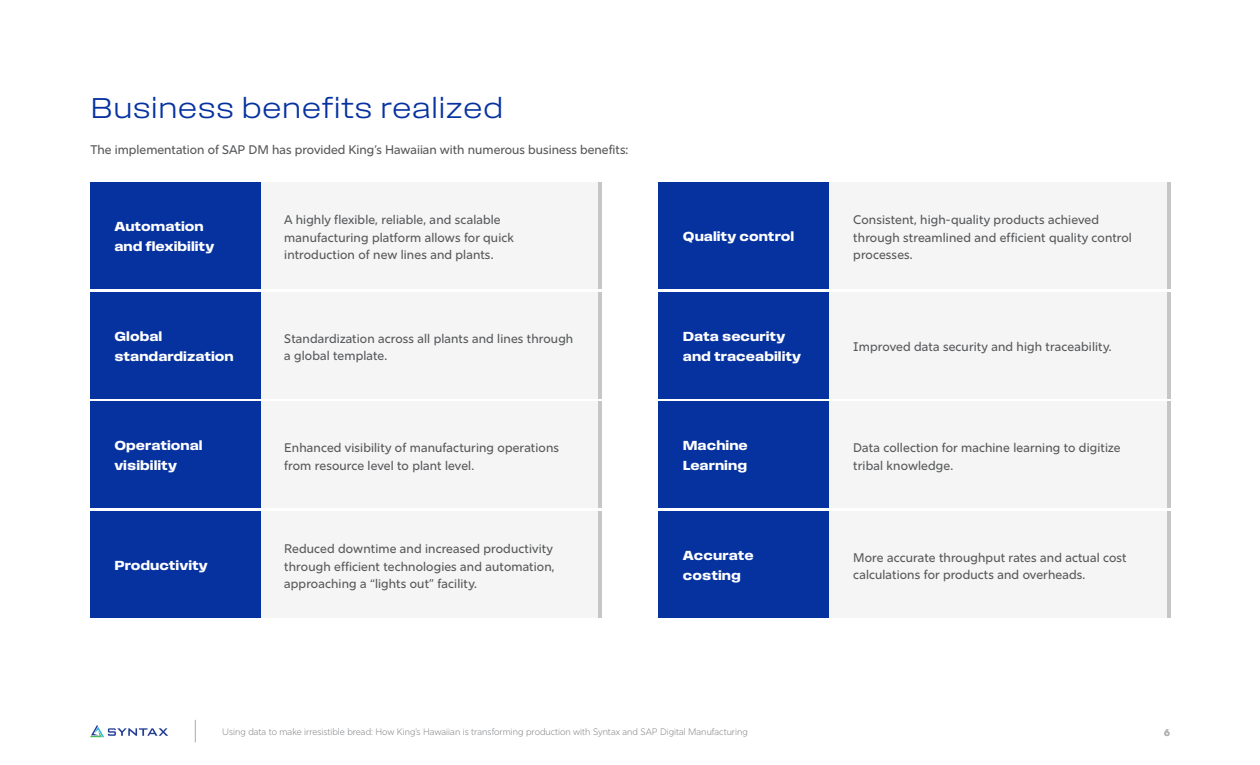
<style>
.page{position:relative;width:1260px;height:765px;background:#fff}
.page>*{position:absolute;margin:0;border:0;box-sizing:border-box;transform-origin:0 0}
.sub_title_24{font:30px "Field Gothic No.71 Light Wide";color:#0632a0}
.sub_title_blue_field{font:13.75px/20px "Field Gothic No.74 Demi Wide";color:#fff}
.text{font:500 12.5px/17.5px "Rig Sans";letter-spacing:.01em;color:#57585a}
.t1{font:700 10px "Rig Sans";color:#87898c}
.t2{font:300 9.38px "Rig Sans";color:#87898c}
</style>
<div class="page">
<svg style="left:195px;top:720px;width:1px;height:22px"></svg>
<svg style="left:90px;top:725px;width:78px;height:12px"></svg>
<div style="left:260px;top:182px;width:341px;height:107px;background:#f5f5f5"></div>
<hr style="left:598px;top:182px;width:4px;height:107px;background:#c6c6c6">
<div style="left:260px;top:292px;width:341px;height:106px;background:#f5f5f5"></div>
<hr style="left:598px;top:292px;width:4px;height:106px;background:#c6c6c6">
<div style="left:260px;top:402px;width:341px;height:106px;background:#f5f5f5"></div>
<hr style="left:598px;top:402px;width:4px;height:106px;background:#c6c6c6">
<div style="left:260px;top:511px;width:341px;height:107px;background:#f5f5f5"></div>
<hr style="left:598px;top:511px;width:4px;height:107px;background:#c6c6c6">
<div style="left:90px;top:182px;width:170px;height:107px;background:#0632a0"></div>
<div style="left:90px;top:292px;width:170px;height:106px;background:#0632a0"></div>
<div style="left:90px;top:402px;width:170px;height:106px;background:#0632a0"></div>
<div style="left:90px;top:511px;width:170px;height:107px;background:#0632a0"></div>
<div style="left:829px;top:292px;width:341px;height:106px;background:#f5f5f5"></div>
<hr style="left:1167px;top:292px;width:4px;height:106px;background:#c6c6c6">
<div style="left:829px;top:182px;width:341px;height:107px;background:#f5f5f5"></div>
<hr style="left:1167px;top:182px;width:4px;height:107px;background:#c6c6c6">
<div style="left:829px;top:402px;width:341px;height:106px;background:#f5f5f5"></div>
<hr style="left:1167px;top:402px;width:4px;height:106px;background:#c6c6c6">
<div style="left:829px;top:511px;width:341px;height:107px;background:#f5f5f5"></div>
<hr style="left:1167px;top:511px;width:4px;height:107px;background:#c6c6c6">
<div style="left:659px;top:292px;width:170px;height:106px;background:#0632a0"></div>
<div style="left:659px;top:182px;width:170px;height:107px;background:#0632a0"></div>
<div style="left:659px;top:402px;width:170px;height:106px;background:#0632a0"></div>
<div style="left:659px;top:511px;width:170px;height:107px;background:#0632a0"></div>
<p class="sub_title_24" style="left:90px;top:91px;width:415px">Business benefits realized</p>
<p class="text" style="left:90px;top:141px;width:539px">The implementation of SAP DM has provided King’s Hawaiian with numerous business benefits:</p>
<p class="sub_title_blue_field" style="left:114px;top:216px;width:101px">Automation and flexibility</p>
<p class="sub_title_blue_field" style="left:114px;top:326px;width:121px">Global standardization</p>
<p class="sub_title_blue_field" style="left:114px;top:435px;width:90px">Operational visibility</p>
<p class="sub_title_blue_field" style="left:114px;top:555px;width:95px">Productivity</p>
<p class="text" style="left:284px;top:211px;width:231px">A highly flexible, reliable, and scalable manufacturing platform allows for quick introduction of new lines and plants.</p>
<p class="text" style="left:284px;top:330px;width:291px">Standardization across all plants and lines through a global template.</p>
<p class="text" style="left:284px;top:439px;width:276px">Enhanced visibility of manufacturing operations from resource level to plant level.</p>
<p class="text" style="left:284px;top:540px;width:272px">Reduced downtime and increased productivity through efficient technologies and automation, approaching a “lights out” facility.</p>
<p class="sub_title_blue_field" style="left:683px;top:226px;width:113px">Quality control</p>
<p class="sub_title_blue_field" style="left:683px;top:326px;width:120px">Data security and traceability</p>
<p class="sub_title_blue_field" style="left:683px;top:435px;width:66px">Machine<br>Learning</p>
<p class="sub_title_blue_field" style="left:683px;top:545px;width:72px">Accurate costing</p>
<p class="text" style="left:853px;top:211px;width:280px">Consistent, high-quality products achieved through streamlined and efficient quality control processes.</p>
<p class="text" style="left:853px;top:338px;width:260px">Improved data security and high traceability.</p>
<p class="text" style="left:853px;top:439px;width:269px">Data collection for machine learning to digitize tribal knowledge.</p>
<p class="text" style="left:853px;top:549px;width:275px">More accurate throughput rates and actual cost calculations for products and overheads.</p>
<p class="t2" style="left:222px;top:726px;width:527px">Using data to make irresistible bread: How King’s Hawaiian is transforming production with Syntax and SAP Digital Manufacturing</p>
<p class="t1" style="left:1164px;top:726px;width:7px">6</p>
</div>
